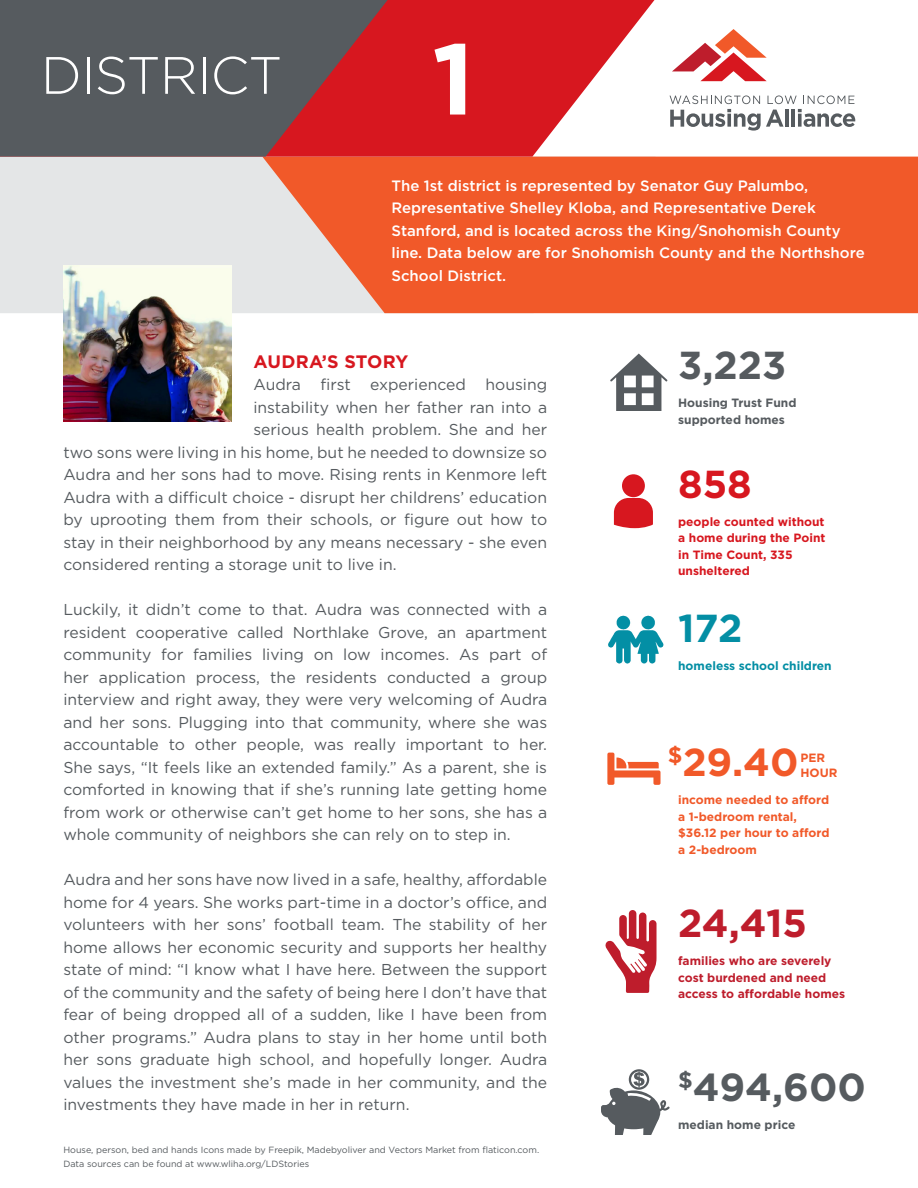
<style>
.page{position:relative;width:918px;height:1188px;background:#fff}
.page>*{position:absolute;margin:0;border:0;box-sizing:border-box;transform-origin:0 0}
.t1{font:700 100.5px "Gotham";color:#fff}
.t2{font:300 52.5px "Gotham";letter-spacing:-.015em;color:#fff}
.body_stats{font:700 39px "Gotham";color:#565b5f}
.body_stats-2{font:700 39px "Gotham";color:#be1d2c}
.body_stats-3{font:700 39px "Gotham";color:#f15929}
.body_stats-4{font:700 39px "Gotham";color:#d7171f}
.body_stats-5{font:700 39px "Gotham";color:#038ea4}
.heading{font:700 18px "Gotham";letter-spacing:.005em;color:#d7171f}
.body_justified{font:15.75px/22.5px "Gotham";color:#565b5f;text-align:justify}
.t3{font:500 15px/22.5px "Gotham";color:#fff}
.body_stats-6{font:700 12px/16.5px "Gotham";color:#f15929}
.body_stats-7{font:700 12px/16.5px "Gotham";color:#d7171f}
.body_stats-8{font:700 12px/16.5px "Gotham";color:#be1d2c}
.body_stats-9{font:700 12px/16.5px "Gotham";color:#565b5f}
.body_stats-10{font:700 12px "Gotham";color:#038ea4}
.body_stats-11{font:9px "Gotham";color:#565b5f}
</style>
<div class="page">
<div style="left:0;top:157px;width:262px;height:156px;background:#e4e6e7"></div>
<svg style="left:262px;top:157px;width:656px;height:156px;background:#ef663a"></svg>
<svg style="left:388px;top:0;width:266px;height:157px;fill:#d7171f"></svg>
<svg style="left:0;top:0;width:388px;height:157px;background:#6a5054"></svg>
<svg style="left:672px;top:29px;width:95px;height:52px"></svg>
<svg style="left:670px;top:95px;width:185px;height:36px"></svg>
<img style="left:63px;top:265px;width:169px;height:157px">
<svg style="left:605px;top:910px;width:52px;height:83px"></svg>
<svg style="left:607px;top:753px;width:54px;height:32px"></svg>
<svg style="left:614px;top:474px;width:39px;height:54px"></svg>
<svg style="left:610px;top:354px;width:57px;height:57px"></svg>
<img style="left:608px;top:615px;width:56px;height:49px">
<svg style="left:601px;top:1069px;width:69px;height:66px"></svg>
<p class="t2" style="left:41px;top:47px;width:243px">DISTRICT</p>
<p class="t1" style="left:432px;top:21px;width:44px">1</p>
<p class="t3" style="left:392px;top:174px;width:475px">The 1st district is represented by Senator Guy Palumbo, Representative Shelley Kloba, and Representative Derek Stanford, and is located across the King/Snohomish County line. Data below are for Snohomish County and the Northshore School District.</p>
<p class="heading" style="left:254px;top:351px;width:156px">AUDRA’S STORY</p>
<p class="body_justified" style="left:253px;top:373px;width:295px">Audra first experienced housing</p>
<p class="body_justified" style="left:253px;top:396px;width:295px">instability when her father ran into a</p>
<p class="body_justified" style="left:253px;top:418px;width:295px">serious health problem. She and her</p>
<p class="body_justified" style="left:63px;top:441px;width:485px">two sons were living in his home, but he needed to downsize so</p>
<p class="body_justified" style="left:63px;top:463px;width:485px">Audra and her sons had to move. Rising rents in Kenmore left</p>
<p class="body_justified" style="left:63px;top:486px;width:485px">Audra with a difficult choice - disrupt her childrens’ education</p>
<p class="body_justified" style="left:63px;top:508px;width:485px">by uprooting them from their schools, or figure out how to</p>
<p class="body_justified" style="left:63px;top:531px;width:485px">stay in their neighborhood by any means necessary - she even</p>
<p class="body_justified" style="left:63px;top:553px;width:335px">considered renting a storage unit to live in.</p>
<p class="body_justified" style="left:63px;top:598px;width:485px">Luckily, it didn’t come to that. Audra was connected with a resident cooperative called Northlake Grove, an apartment community for families living on low incomes. As part of her application process, the residents conducted a group interview and right away, they were very welcoming of Audra and her sons. Plugging into that community, where she was accountable to other people, was really important to her.<br>She says, “It feels like an extended family.” As a parent, she is comforted in knowing that if she’s running late getting home from work or otherwise can’t get home to her sons, she has a whole community of neighbors she can rely on to step in.</p>
<p class="body_justified" style="left:63px;top:868px;width:485px">Audra and her sons have now lived in a safe, healthy, affordable home for 4 years. She works part-time in a doctor’s office, and volunteers with her sons’ football team. The stability of her home allows her economic security and supports her healthy state of mind: “I know what I have here. Between the support of the community and the safety of being here I don’t have that fear of being dropped all of a sudden, like I have been from other programs.” Audra plans to stay in her home until both her sons graduate high school, and hopefully longer. Audra values the investment she’s made in her community, and the investments they have made in her in return.</p>
<p class="body_stats-11" style="left:63px;top:1145px;width:477px">House, person, bed and hands Icons made by Freepik, Madebyoliver and Vectors Market from flaticon.com.</p>
<p class="body_stats-11" style="left:63px;top:1159px;width:247px">Data sources can be found at www.wliha.org/LDStories</p>
<p class="body_stats" style="left:678px;top:343px;width:110px">3,223</p>
<p class="body_stats-9" style="left:678px;top:394px;width:120px">Housing Trust Fund supported homes</p>
<p class="body_stats-4" style="left:678px;top:462px;width:75px">858</p>
<p class="body_stats-7" style="left:678px;top:513px;width:149px">people counted without a home during the Point in Time Count, 335 unsheltered</p>
<p class="body_stats-5" style="left:678px;top:605px;width:66px">172</p>
<p class="body_stats-10" style="left:678px;top:658px;width:155px">homeless school children</p>
<p class="body_stats-3" style="left:668px;top:740px;width:132px"><sup>$</sup>29.40</p>
<p class="body_stats-6" style="left:801px;top:750px;width:26px">PER</p>
<p class="body_stats-6" style="left:801px;top:765px;width:39px">HOUR</p>
<p class="body_stats-6" style="left:678px;top:792px;width:153px">income needed to afford a 1-bedroom rental, $36.12 per hour to afford a 2-bedroom</p>
<p class="body_stats-2" style="left:678px;top:901px;width:130px">24,415</p>
<p class="body_stats-8" style="left:678px;top:952px;width:168px">families who are severely cost burdened and need access to affordable homes</p>
<p class="body_stats" style="left:678px;top:1064px;width:189px"><sup>$</sup>494,600</p>
<p class="body_stats-9" style="left:678px;top:1116px;width:119px">median home price</p>
</div>
